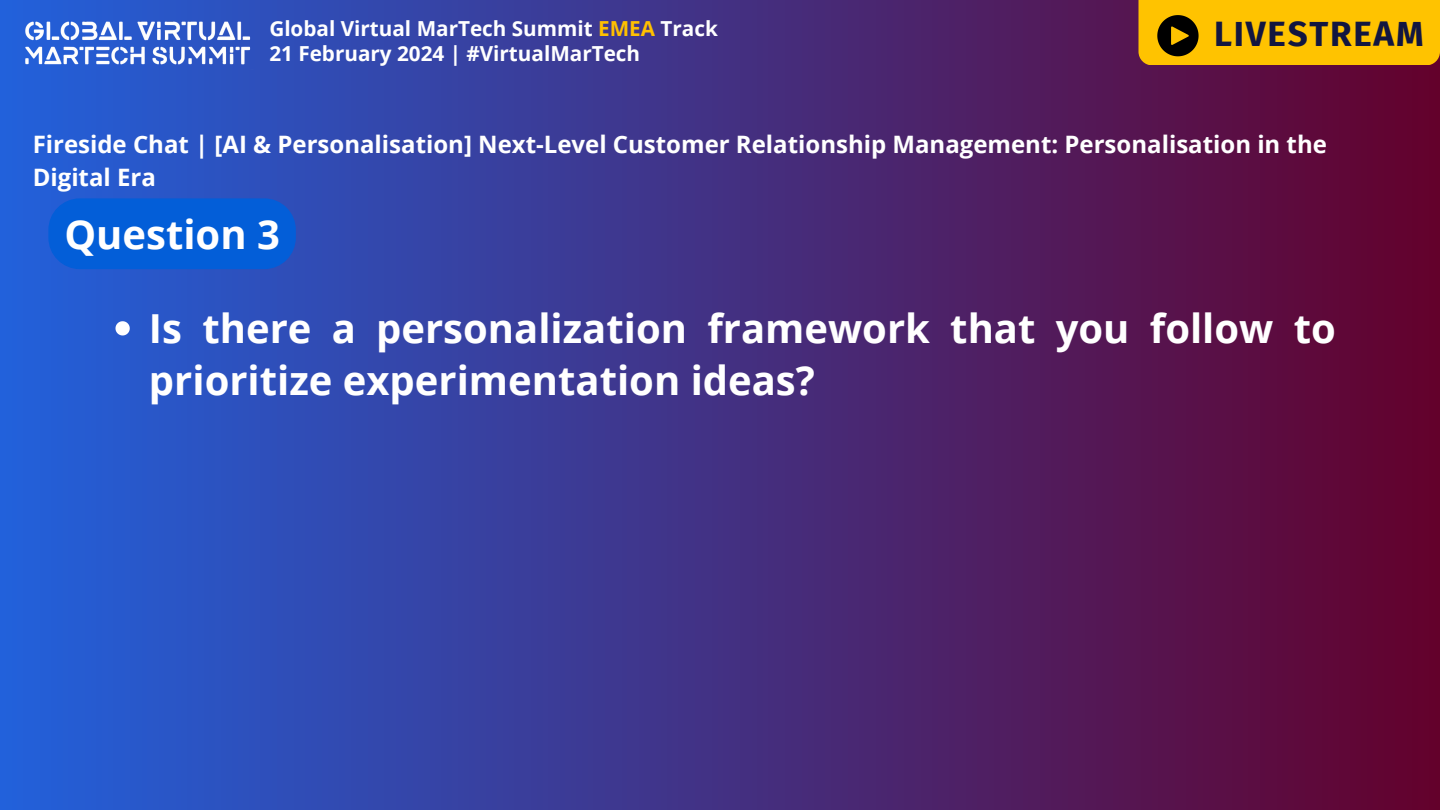
<style>
.page{position:relative;width:1440px;height:810px;background:#fff}
.page>*{position:absolute;margin:0;border:0;box-sizing:border-box;transform-origin:0 0}
.t1{font:700 40px/52.5px "Open Sans";color:#fff}
.t2{font:700 35px "Fira Sans";letter-spacing:.05em;color:#121640}
.t3{font:700 24px/33px "Open Sans";color:#fff}
.t4{font:700 20.7px "Open Sans";color:#fff}
.s1{color:#ffc000}
</style>
<div class="page">
<div style="left:0;top:0;width:1440px;height:810px;background:linear-gradient(to right,#2261db,#63012b)"></div>
<img style="left:20px;top:15px;width:235px;height:56px">
<svg style="left:1138px;top:0;width:302px;height:65px;background:#eeb600"></svg>
<svg style="left:116px;top:321px;width:14px;height:14px"></svg>
<div style="left:48px;top:198px;width:248px;height:71px;background:#035ed8"></div>
<p class="t4" style="left:269px;top:14px;width:450px">Global Virtual MarTech Summit <span class="s1">EMEA</span> Track</p>
<p class="t4" style="left:269px;top:39px;width:372px">21 February 2024 | #VirtualMarTech</p>
<p class="t2" style="left:1214px;top:14px;width:211px">LIVESTREAM</p>
<p class="t3" style="left:33px;top:127px;width:1296px">Fireside Chat | [AI &amp; Personalisation] Next-Level Customer Relationship Management: Personalisation in the<br>Digital Era</p>
<h4 class="t1" style="left:64px;top:207px;width:217px">Question 3</h4>
<h3 class="t1" style="left:149px;top:301px;width:1188px">Is there a personalization framework that you follow to prioritize experimentation ideas?</h3>
</div>
